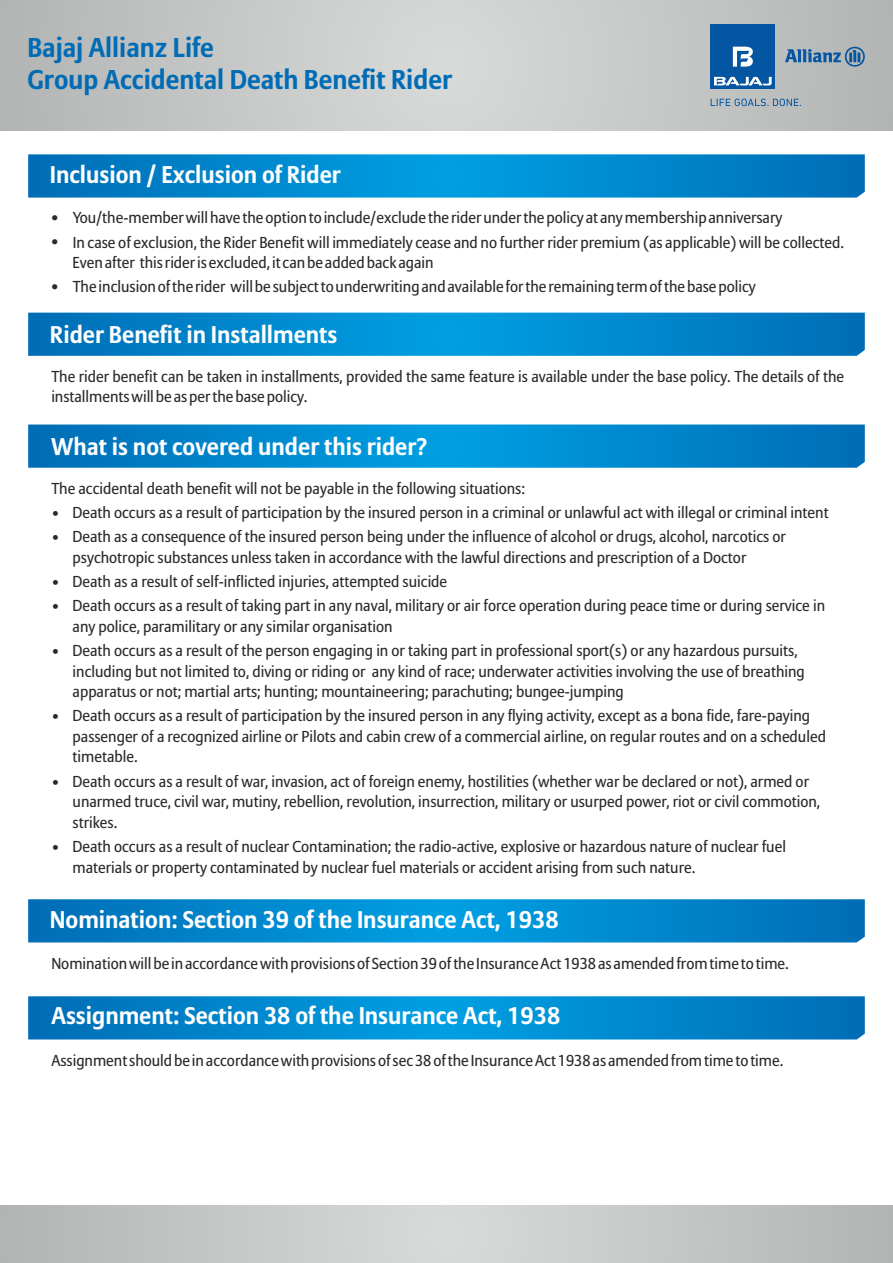
<style>
.page{position:relative;width:893px;height:1263px;background:#fff}
.page>*{position:absolute;margin:0;border:0;box-sizing:border-box;transform-origin:0 0}
.t1{font:700 27px/32px "Allianz Sans";color:#006cb5}
.t2{font:700 24px "Allianz Sans";color:#fefefe}
.t3{font:15.75px/20.5px "Allianz Sans";color:#2b2a29}
</style>
<div class="page">
<svg style="left:28px;top:313px;width:837px;height:43px;background:#0186cc"></svg>
<svg style="left:28px;top:424px;width:837px;height:44px;background:#0588cd"></svg>
<svg style="left:0;top:1205px;width:893px;height:58px;background:#c5c6c6"></svg>
<svg style="left:28px;top:154px;width:837px;height:44px;background:#0588cd"></svg>
<svg style="left:28px;top:899px;width:837px;height:43px;background:#0187cc"></svg>
<svg style="left:0;top:0;width:893px;height:131px;background:#c5c6c6"></svg>
<svg style="left:711px;top:99px;width:90px;height:7px"></svg>
<svg style="left:785px;top:47px;width:80px;height:20px;background:#7896b1"></svg>
<div style="left:711px;top:24px;width:64px;height:65px;background:#0456a2"></div>
<svg style="left:714px;top:77px;width:58px;height:8px"></svg>
<svg style="left:733px;top:47px;width:20px;height:20px"></svg>
<svg style="left:28px;top:996px;width:837px;height:43px;background:#0287cc"></svg>
<h1 class="t1" style="left:27px;top:33px;width:426px">Bajaj Allianz Life<br>Group Accidental Death Benefit Rider</h1>
<h2 class="t2" style="left:50px;top:165px;width:292px">Inclusion / Exclusion of Rider</h2>
<p class="t3" style="left:51px;top:209px;width:733px">● You/the-member will have the option to include/exclude the rider under the policy at any membership anniversary</p>
<p class="t3" style="left:73px;top:233px;width:773px;text-indent:-21px">● In case of exclusion, the Rider Benefit will immediately cease and no further rider premium (as applicable) will be collected.<br>Even after this rider is excluded, it can be added back again</p>
<p class="t3" style="left:51px;top:278px;width:706px">● The inclusion of the rider will be subject to underwriting and available for the remaining term of the base policy</p>
<h2 class="t2" style="left:50px;top:325px;width:289px">Rider Benefit in Installments</h2>
<p class="t3" style="left:51px;top:367px;width:794px">The rider benefit can be taken in installments, provided the same feature is available under the base policy. The details of the installments will be as per the base policy.</p>
<h2 class="t2" style="left:51px;top:437px;width:378px">What is not covered under this rider?</h2>
<p class="t3" style="left:51px;top:479px;width:475px">The accidental death benefit will not be payable in the following situations:</p>
<p class="t3" style="left:51px;top:503px;width:779px">• Death occurs as a result of participation by the insured person in a criminal or unlawful act with illegal or criminal intent</p>
<p class="t3" style="left:73px;top:528px;width:715px;text-indent:-21px">• Death as a consequence of the insured person being under the influence of alcohol or drugs, alcohol, narcotics or psychotropic substances unless taken in accordance with the lawful directions and prescription of a Doctor</p>
<p class="t3" style="left:51px;top:572px;width:397px">• Death as a result of self-inflicted injuries, attempted suicide</p>
<p class="t3" style="left:73px;top:597px;width:754px;text-indent:-21px">• Death occurs as a result of taking part in any naval, military or air force operation during peace time or during service in any police, paramilitary or any similar organisation</p>
<p class="t3" style="left:73px;top:641px;width:734px;text-indent:-21px">• Death occurs as a result of the person engaging in or taking part in professional sport(s) or any hazardous pursuits, including but not limited to, diving or riding or any kind of race; underwater activities involving the use of breathing apparatus or not; martial arts; hunting; mountaineering; parachuting; bungee-jumping</p>
<p class="t3" style="left:73px;top:707px;width:755px;text-indent:-21px">• Death occurs as a result of participation by the insured person in any flying activity, except as a bona fide, fare-paying passenger of a recognized airline or Pilots and cabin crew of a commercial airline, on regular routes and on a scheduled timetable.</p>
<p class="t3" style="left:73px;top:772px;width:749px;text-indent:-21px">• Death occurs as a result of war, invasion, act of foreign enemy, hostilities (whether war be declared or not), armed or unarmed truce, civil war, mutiny, rebellion, revolution, insurrection, military or usurped power, riot or civil commotion, strikes.</p>
<p class="t3" style="left:73px;top:837px;width:715px;text-indent:-21px">• Death occurs as a result of nuclear Contamination; the radio-active, explosive or hazardous nature of nuclear fuel materials or property contaminated by nuclear fuel materials or accident arising from such nature.</p>
<h2 class="t2" style="left:50px;top:910px;width:510px">Nomination: Section 39 of the Insurance Act, 1938</h2>
<p class="t3" style="left:51px;top:955px;width:739px">Nomination will be in accordance with provisions of Section 39 of the Insurance Act 1938 as amended from time to time.</p>
<h2 class="t2" style="left:51px;top:1006px;width:510px">Assignment: Section 38 of the Insurance Act, 1938</h2>
<p class="t3" style="left:51px;top:1052px;width:734px">Assignment should be in accordance with provisions of sec 38 of the Insurance Act 1938 as amended from time to time.</p>
</div>
